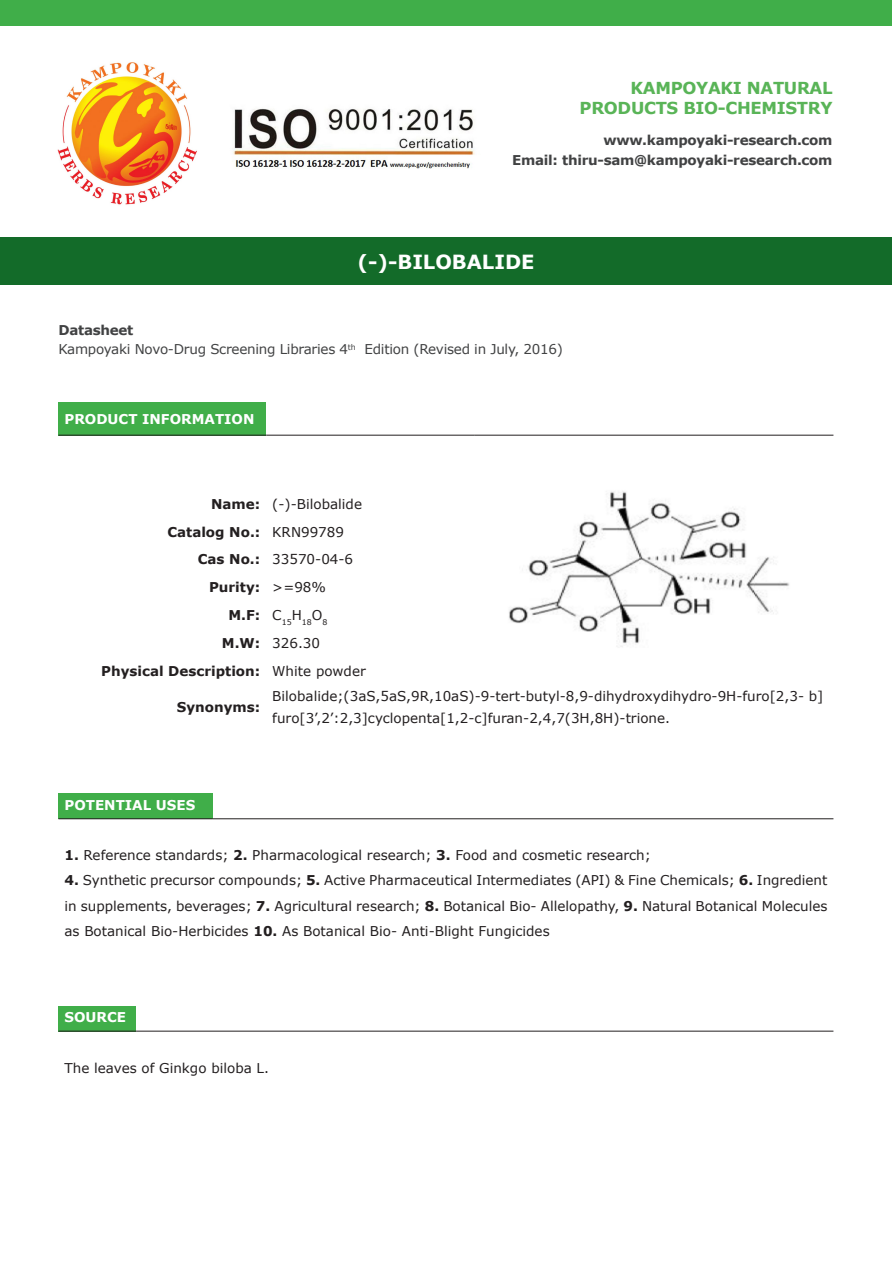
<style>
.page{position:relative;width:893px;height:1263px;background:#fff}
.page>*{position:absolute;margin:0;border:0;box-sizing:border-box;transform-origin:0 0}
.t1{font:700 19.5px "Verdana";color:#fff}
.t2{font:700 16.5px "Verdana";letter-spacing:-.02em;color:#59b457}
.t3{font:13.5px/25.2px "Verdana";color:#231f20}
.t4{font:700 13.5px "Verdana";letter-spacing:-.02em;color:#414243}
.t5{font:700 13.5px "Verdana";color:#231f20}
.t6{font:13.5px "Verdana";letter-spacing:-.02em;color:#414243}
.t7{font:700 13.5px "Verdana";color:#fff}
.t8{font:7.8px "Verdana";color:#231f20}
.s1{font-weight:700}
</style>
<div class="page">
<img style="left:232px;top:108px;width:243px;height:61px">
<img style="left:57px;top:62px;width:140px;height:143px">
<div style="left:1px;top:0;width:891px;height:26px;background:#40ae49"></div>
<div style="left:1px;top:238px;width:891px;height:47px;background:#136b29"></div>
<div style="left:58px;top:402px;width:208px;height:33px;background:#40ae49"></div>
<hr style="left:58px;top:435px;width:208px;height:1px;background:#231f20">
<hr style="left:266px;top:435px;width:209px;height:1px;background:#231f20">
<hr style="left:475px;top:435px;width:358px;height:1px;background:#231f20">
<img style="left:509px;top:491px;width:281px;height:156px">
<div style="left:58px;top:794px;width:155px;height:25px;background:#40ae49"></div>
<hr style="left:58px;top:818px;width:155px;height:1px;background:#231f20">
<hr style="left:213px;top:818px;width:620px;height:1px;background:#231f20">
<div style="left:58px;top:1006px;width:78px;height:25px;background:#40ae49"></div>
<hr style="left:58px;top:1031px;width:78px;height:1px;background:#231f20">
<hr style="left:136px;top:1031px;width:697px;height:1px;background:#231f20">
<p class="t2" style="left:631px;top:78px;width:203px">KAMPOYAKI NATURAL</p>
<p class="t2" style="left:580px;top:97px;width:254px">PRODUCTS BIO-CHEMISTRY</p>
<p class="t4" style="left:603px;top:132px;width:231px">www.kampoyaki-research.com</p>
<p class="t4" style="left:512px;top:151px;width:322px">Email: thiru-sam@kampoyaki-research.com</p>
<p class="t1" style="left:358px;top:249px;width:178px">(-)-BILOBALIDE</p>
<p class="t4" style="left:58px;top:321px;width:76px">Datasheet</p>
<p class="t6" style="left:58px;top:341px;width:506px">Kampoyaki Novo-Drug Screening Libraries 4<sup>th</sup> Edition (Revised in July, 2016)</p>
<p class="t7" style="left:64px;top:410px;width:192px">PRODUCT INFORMATION</p>
<p class="t5" style="left:211px;top:495px;width:51px">Name:</p>
<p class="t3" style="left:272px;top:491px;width:91px">(-)-Bilobalide</p>
<p class="t5" style="left:167px;top:523px;width:94px">Catalog No.:</p>
<p class="t3" style="left:272px;top:519px;width:73px">KRN99789</p>
<p class="t5" style="left:198px;top:551px;width:64px">Cas No.:</p>
<p class="t3" style="left:272px;top:547px;width:82px">33570-04-6</p>
<p class="t5" style="left:209px;top:578px;width:53px">Purity:</p>
<p class="t3" style="left:272px;top:575px;width:55px">&gt;=98%</p>
<p class="t5" style="left:228px;top:606px;width:33px">M.F:</p>
<p class="t8" style="left:272px;top:617px;width:57px"><sup>C</sup>15<sup>H</sup>18<sup>O</sup>8</p>
<p class="t5" style="left:222px;top:634px;width:40px">M.W:</p>
<p class="t3" style="left:272px;top:630px;width:49px">326.30</p>
<p class="t5" style="left:101px;top:662px;width:161px">Physical Description:</p>
<p class="t3" style="left:272px;top:658px;width:95px">White powder</p>
<p class="t5" style="left:177px;top:698px;width:85px">Synonyms:</p>
<p class="t3" style="left:272px;top:685px;width:553px;line-height:22.2px">Bilobalide;(3aS,5aS,9R,10aS)-9-tert-butyl-8,9-dihydroxydihydro-9H-furo[2,3- b] furo[3’,2’:2,3]cyclopenta[1,2-c]furan-2,4,7(3H,8H)-trione.</p>
<p class="t7" style="left:64px;top:796px;width:132px">POTENTIAL USES</p>
<p class="t3" style="left:64px;top:843px;width:588px"><span class="s1">1.</span> Reference standards; <span class="s1">2.</span> Pharmacological research; <span class="s1">3.</span> Food and cosmetic research;</p>
<p class="t3" style="left:64px;top:868px;width:764px;text-align:justify"><span class="s1">4.</span> Synthetic precursor compounds; <span class="s1">5.</span> Active Pharmaceutical Intermediates (API) &amp; Fine Chemicals; <span class="s1">6.</span> Ingredient in supplements, beverages; <span class="s1">7.</span> Agricultural research; <span class="s1">8.</span> Botanical Bio- Allelopathy, <span class="s1">9.</span> Natural Botanical Molecules as Botanical Bio-Herbicides <span class="s1">10.</span> As Botanical Bio- Anti-Blight Fungicides</p>
<p class="t7" style="left:64px;top:1009px;width:63px">SOURCE</p>
<p class="t3" style="left:64px;top:1055px;width:206px">The leaves of Ginkgo biloba L.</p>
</div>
